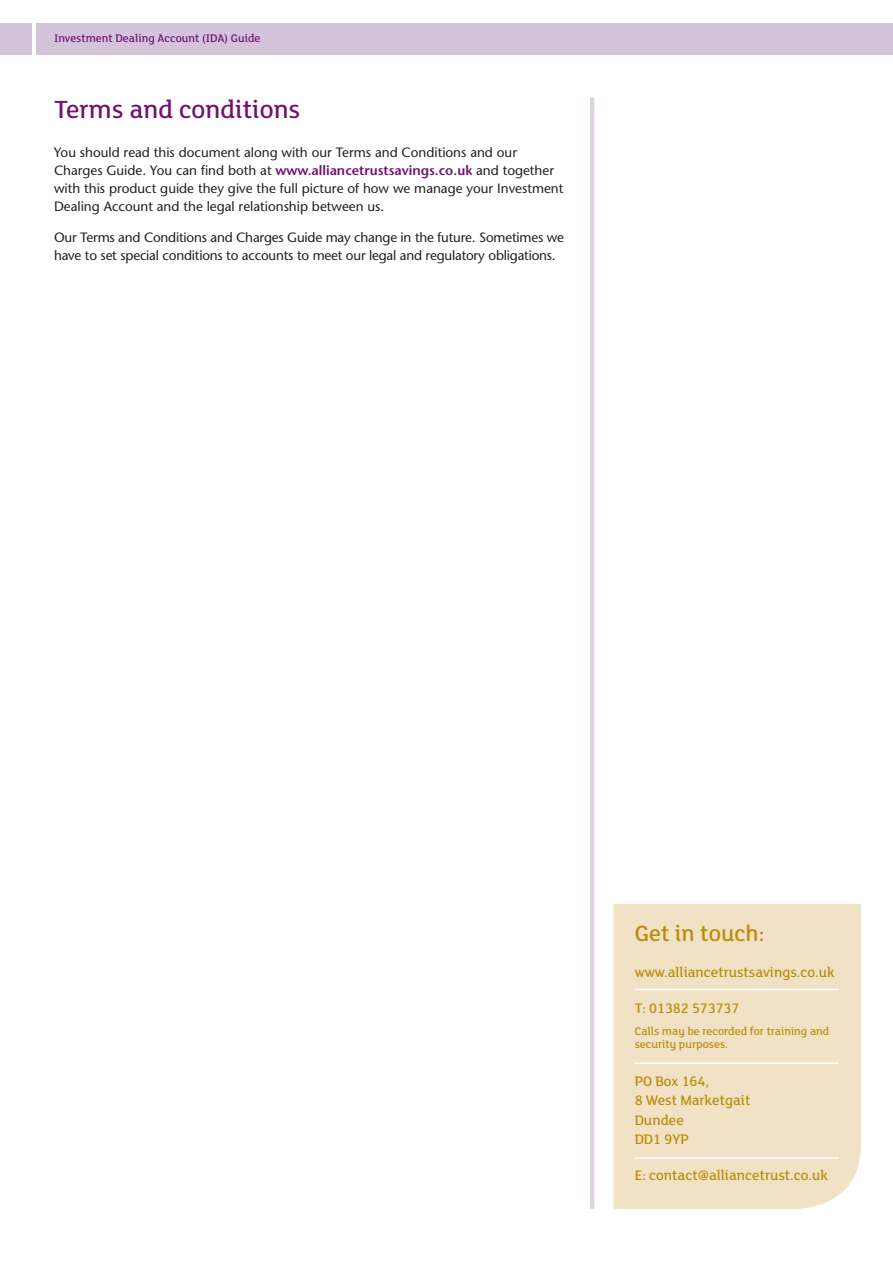
<style>
.page{position:relative;width:893px;height:1263px;background:#fff}
.page>*{position:absolute;margin:0;border:0;box-sizing:border-box;transform-origin:0 0}
.t1{font:500 27px "FS Lola";color:#711271}
.t2{font:500 24px "FS Lola";color:#bb8c07}
.t3{font:500 15px/19.5px "FS Lola";color:#bb8c07}
.t4{font:500 13.5px/18px "Stone Sans Std";color:#231f20}
.t5{font:500 12px/13.5px "FS Lola";color:#bb8c07}
.t6{font:500 12px "FS Lola";color:#711271}
.s1{font-weight:600;color:#711271}
</style>
<div class="page">
<hr style="left:590px;top:98px;width:4px;height:1111px;background:#dfd0e2">
<div style="left:613px;top:904px;width:248px;height:305px;background:#f1e2c6"></div>
<hr style="left:635px;top:989px;width:204px;height:1px;background:#fff">
<hr style="left:635px;top:1062px;width:204px;height:2px;background:#fff">
<hr style="left:635px;top:1157px;width:204px;height:2px;background:#fff">
<div style="left:36px;top:23px;width:857px;height:31px;background:#d4c3da"></div>
<div style="left:0;top:23px;width:32px;height:31px;background:#d4c3da"></div>
<p class="t6" style="left:54px;top:30px;width:208px">Investment Dealing Account (IDA) Guide</p>
<h1 class="t1" style="left:54px;top:92px;width:248px">Terms and conditions</h1>
<p class="t4" style="left:54px;top:143px;width:511px">You should read this document along with our Terms and Conditions and our Charges Guide. You can find both at <span class="s1">www.alliancetrustsavings.co.uk</span> and together with this product guide they give the full picture of how we manage your Investment Dealing Account and the legal relationship between us.</p>
<p class="t4" style="left:54px;top:228px;width:511px">Our Terms and Conditions and Charges Guide may change in the future. Sometimes we have to set special conditions to accounts to meet our legal and regulatory obligations.</p>
<h2 class="t2" style="left:635px;top:917px;width:131px">Get in touch:</h2>
<p class="t3" style="left:635px;top:962px;width:202px">www.alliancetrustsavings.co.uk</p>
<p class="t3" style="left:635px;top:998px;width:106px">T: 01382 573737</p>
<p class="t5" style="left:635px;top:1024px;width:196px">Calls may be recorded for training and security purposes.</p>
<p class="t3" style="left:635px;top:1071px;width:117px">PO Box 164,<br>8 West Marketgait<br>Dundee<br>DD1 9YP</p>
<p class="t3" style="left:635px;top:1165px;width:195px">E: contact@alliancetrust.co.uk</p>
</div>
